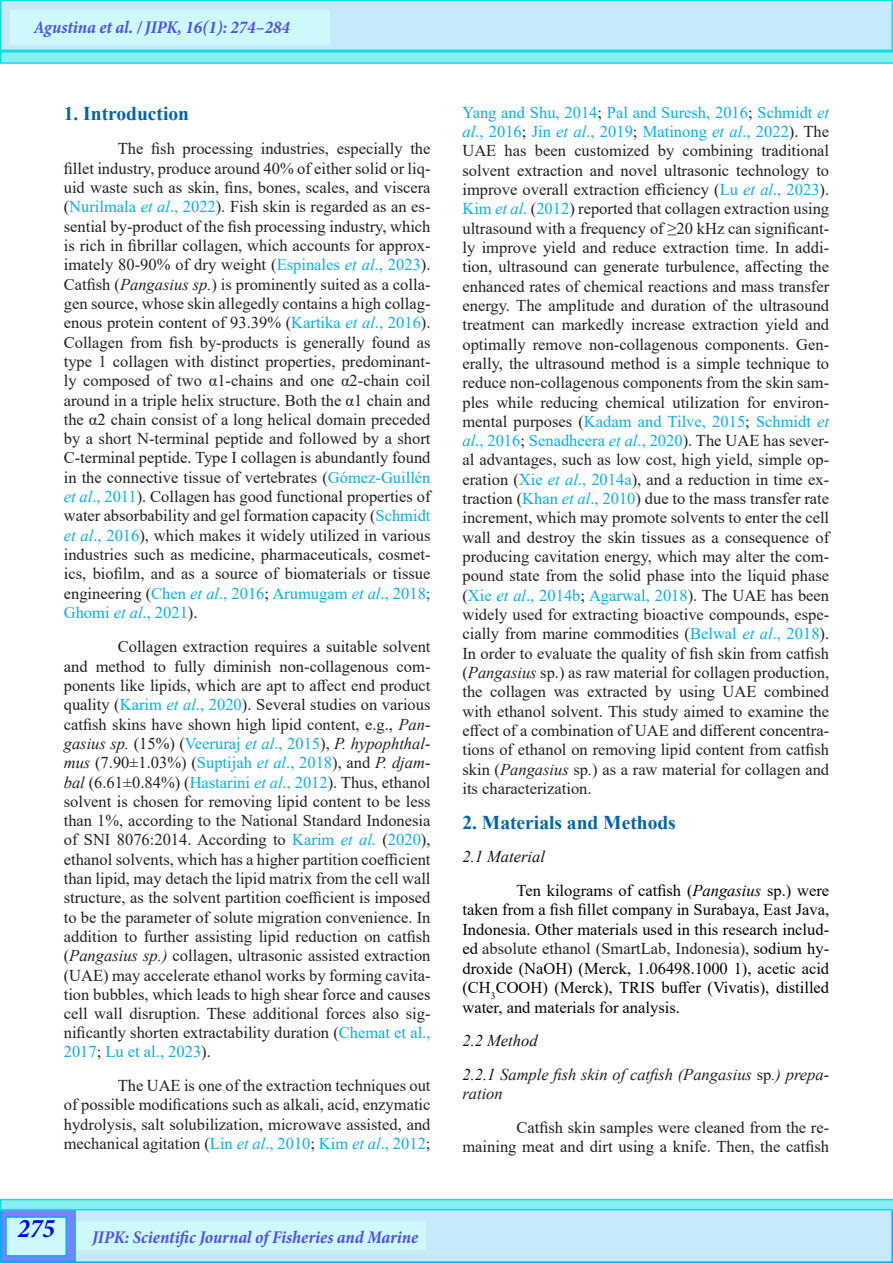
<style>
.page{position:relative;width:893px;height:1263px;background:#fff}
.page>*{position:absolute;margin:0;border:0;box-sizing:border-box;transform-origin:0 0}
.t1{font:italic 700 condensed 27px "Minion Pro";color:#00f}
.List_Paragraph{font:700 19.5px "Times New Roman";color:#0164b2}
.t2{font:italic 700 condensed 18px "Minion Pro";color:#4d4dff}
.t3{font:16.5px/19.4px "Times New Roman";color:#231f20;text-align:justify}
.t4{font:16.5px/19.5px "Times New Roman";color:#000;text-align:justify}
.t5{font:italic 16.5px/19.5px "Times New Roman";color:#231f20}
.t6{font:italic 16.5px "Times New Roman";color:#111}
.s1{color:#00b0f0}
.s2{font-style:italic;color:#00b0f0}
.s3{font-style:italic}
.s4{color:#1f497d}
.s5{color:#00aeef}
.s6{color:#231f20}
.s7{color:#111}
.s8{font-style:normal}
</style>
<div class="page">
<div style="left:1px;top:1200px;width:891px;height:62px;background:#c6eafa"></div>
<div style="left:0;top:1199px;width:893px;height:64px;border:2px solid #00aeef"></div>
<div style="left:2px;top:1201px;width:73px;height:60px;background:#8080ff"></div>
<div style="left:1px;top:1200px;width:75px;height:62px;border:2px solid #00aeef"></div>
<div style="left:1px;top:0;width:891px;height:50px;background:#c6eafa"></div>
<div style="left:0;top:0;width:893px;height:51px;border:2px solid #0cdfe4"></div>
<div style="left:10px;top:10px;width:319px;height:35px;background:#cef9fa"></div>
<svg style="left:0;top:51px;width:893px;height:13px;background:#6bebee"></svg>
<svg style="left:0;top:1199px;width:893px;height:11px;background:#6bebee"></svg>
<div style="left:6px;top:1217px;width:60px;height:39px;background:#cef9fa"></div>
<div style="left:5px;top:1216px;width:62px;height:40px;border:2px solid #00aeef"></div>
<div style="left:76px;top:1222px;width:349px;height:28px;background:#cef9fa"></div>
<p class="t2" style="left:34px;top:15px;width:257px">Agustina et al. / JIPK, 16(1): 274–284</p>
<p class="List_Paragraph" style="left:64px;top:99px;width:127px">1. Introduction</p>
<p class="t3" style="left:64px;top:139px;width:368px;text-indent:54px">The fish processing industries, especially the fillet industry, produce around 40% of either solid or liq&shy;uid waste such as skin, fins, bones, scales, and viscera (<span class="s1">Nurilmala</span> <span class="s2">et al</span><span class="s1">., 2022</span>). Fish skin is regarded as an es&shy;sential by-product of the fish processing industry, which is rich in fibrillar collagen, which accounts for approx&shy;imately 80-90% of dry weight (<span class="s1">Espinales</span> <span class="s2">et al</span><span class="s1">., 2023</span>).<br>Catfish (<span class="s3">Pangasius sp.</span>) is prominently suited as a colla&shy;gen source, whose skin allegedly contains a high collag&shy;enous protein content of 93.39% (<span class="s1">Kartika</span> <span class="s2">et al</span><span class="s1">., 2016</span>).<br>Collagen from fish by-products is generally found as type 1 collagen with distinct properties, predominant&shy;ly composed of two α1-chains and one α2-chain coil around in a triple helix structure. Both the α1 chain and the α2 chain consist of a long helical domain preceded by a short N-terminal peptide and followed by a short C-terminal peptide. Type I collagen is abundantly found in the connective tissue of vertebrates (<span class="s1">Gómez-Guillén </span><span class="s2">et al</span><span class="s1">., 2011</span>). Collagen has good functional properties of water absorbability and gel formation capacity (<span class="s1">Schmidt </span><span class="s2">et al</span><span class="s1">., 2016</span>), which makes it widely utilized in various industries such as medicine, pharmaceuticals, cosmet&shy;ics, biofilm, and as a source of biomaterials or tissue engineering (<span class="s1">Chen</span> <span class="s2">et al</span><span class="s1">., 2016</span>; <span class="s1">Arumugam</span> <span class="s2">et al</span><span class="s1">., 2018</span><span class="s4">; </span><span class="s1">Ghomi</span> <span class="s2">et al</span><span class="s1">., 2021</span>).</p>
<p class="t3" style="left:64px;top:637px;width:368px;text-indent:54px">Collagen extraction requires a suitable solvent and method to fully diminish non-collagenous com&shy;ponents like lipids, which are apt to affect end product quality (<span class="s1">Karim</span> <span class="s2">et al</span><span class="s1">., 2020</span>). Several studies on various catfish skins have shown high lipid content, e.g., <span class="s3">Pan&shy;gasius sp.</span> (15%) (<span class="s1">Veeruraj</span> <span class="s2">et al</span><span class="s1">., 2015</span>), <span class="s3">P. hypophthal&shy;mus</span> (7.90±1.03%) (<span class="s1">Suptijah</span> <span class="s2">et al</span><span class="s1">., 2018</span>), and <span class="s3">P. djam&shy;bal</span> (6.61±0.84%) (<span class="s1">Hastarini</span> <span class="s2">et al</span><span class="s1">., 2012</span>). Thus, ethanol solvent is chosen for removing lipid content to be less than 1%, according to the National Standard Indonesia of SNI 8076:2014. According to <span class="s1">Karim</span> <span class="s2">et al</span><span class="s1">.</span> (<span class="s1">2020</span>), ethanol solvents, which has a higher partition coefficient than lipid, may detach the lipid matrix from the cell wall structure, as the solvent partition coefficient is imposed to be the parameter of solute migration convenience. In addition to further assisting lipid reduction on catfish (<span class="s3">Pangasius sp.)</span> collagen, ultrasonic assisted extraction (UAE) may accelerate ethanol works by forming cavita&shy;tion bubbles, which leads to high shear force and causes cell wall disruption. These additional forces also sig&shy;nificantly shorten extractability duration (<span class="s5">Chemat et al., 2017</span>; <span class="s5">Lu et al., 2023</span>).</p>
<p class="t3" style="left:64px;top:1075px;width:368px;text-indent:54px">The UAE is one of the extraction techniques out of possible modifications such as alkali, acid, enzymatic hydrolysis, salt solubilization, microwave assisted, and mechanical agitation (<span class="s1">Lin</span> <span class="s2">et al</span><span class="s1">., 2010</span>; <span class="s1">Kim</span> <span class="s2">et al</span><span class="s1">., 2012</span>;</p>
<p class="t1" style="left:17px;top:1210px;width:39px">275</p>
<p class="t2" style="left:92px;top:1225px;width:327px">JIPK: Scientific Journal of Fisheries and Marine</p>
<p class="t3" style="left:462px;top:102px;width:368px"><span class="s1">Yang and Shu, 2014</span>; <span class="s1">Pal and Suresh, 2016</span>; <span class="s1">Schmidt</span> <span class="s2">et al</span><span class="s1">., 2016</span>; <span class="s1">Jin</span> <span class="s2">et al</span><span class="s1">., 2019</span>; <span class="s1">Matinong</span> <span class="s2">et al</span><span class="s1">., 2022</span>). The UAE has been customized by combining traditional solvent extraction and novel ultrasonic technology to improve overall extraction efficiency (<span class="s1">Lu</span> <span class="s2">et al</span><span class="s1">., 2023</span>).<br><span class="s1">Kim</span> <span class="s2">et al</span><span class="s1">.</span> (<span class="s1">2012</span>) reported that collagen extraction using ultrasound with a frequency of ≥20 kHz can significant&shy;ly improve yield and reduce extraction time. In addi&shy;tion, ultrasound can generate turbulence, affecting the enhanced rates of chemical reactions and mass transfer energy. The amplitude and duration of the ultrasound treatment can markedly increase extraction yield and optimally remove non-collagenous components. Gen&shy;erally, the ultrasound method is a simple technique to reduce non-collagenous components from the skin sam&shy;ples while reducing chemical utilization for environ&shy;mental purposes (<span class="s1">Kadam and Tilve, 2015</span>; <span class="s1">Schmidt</span> <span class="s2">et al</span><span class="s1">., 2016</span>; <span class="s1">Senadheera</span> <span class="s2">et al</span><span class="s1">., 2020</span>). The UAE has sever&shy;al advantages, such as low cost, high yield, simple op&shy;eration (<span class="s1">Xie</span> <span class="s2">et al</span><span class="s1">., 2014a</span>), and a reduction in time ex&shy;traction (<span class="s1">Khan</span> <span class="s2">et al</span><span class="s1">., 2010</span>) due to the mass transfer rate increment, which may promote solvents to enter the cell wall and destroy the skin tissues as a consequence of producing cavitation energy, which may alter the com&shy;pound state from the solid phase into the liquid phase (<span class="s1">Xie</span> <span class="s2">et al</span><span class="s1">., 2014b</span>; <span class="s1">Agarwal, 2018</span>). The UAE has been widely used for extracting bioactive compounds, espe&shy;cially from marine commodities (<span class="s1">Belwal</span> <span class="s2">et al</span><span class="s1">., 2018</span>).<br>In order to evaluate the quality of fish skin from catfish (<span class="s3">Pangasius</span> sp.) as raw material for collagen production, the collagen was extracted by using UAE combined with ethanol solvent. This study aimed to examine the effect of a combination of UAE and different concentra&shy;tions of ethanol on removing lipid content from catfish skin (<span class="s3">Pangasius</span> sp<span class="s3">.</span>) as a raw material for collagen and its characterization.</p>
<p class="List_Paragraph" style="left:462px;top:808px;width:215px">2. Materials and Methods</p>
<p class="t6" style="left:462px;top:845px;width:84px">2.1 Material</p>
<p class="t4" style="left:462px;top:880px;width:368px;text-indent:54px">Ten kilograms of catfish (<span class="s3">Pangasius</span> sp.) were taken from a fish fillet company in Surabaya, East Java, Indonesia. Other materials used in this research includ&shy;ed <span class="s6">absolute ethanol (SmartLab, Indonesia),</span> sodium hy&shy;droxide (NaOH) (Merck, 1.06498.1000 1), acetic acid (CH<sub>3</sub>COOH) (Merck), TRIS buffer (Vivatis), distilled water, and materials for analysis.</p>
<p class="t6" style="left:462px;top:1029px;width:77px">2.2 Method</p>
<p class="t5" style="left:462px;top:1064px;width:368px"><span class="s7">2.2.1</span> Sample fish skin of catfish (Pangasius <span class="s8">sp</span>.) prepa&shy;ration</p>
<p class="t3" style="left:462px;top:1117px;width:368px;text-align:right">Catfish skin samples were cleaned from the re&shy;maining meat and dirt using a knife. Then, the catfish</p>
</div>
